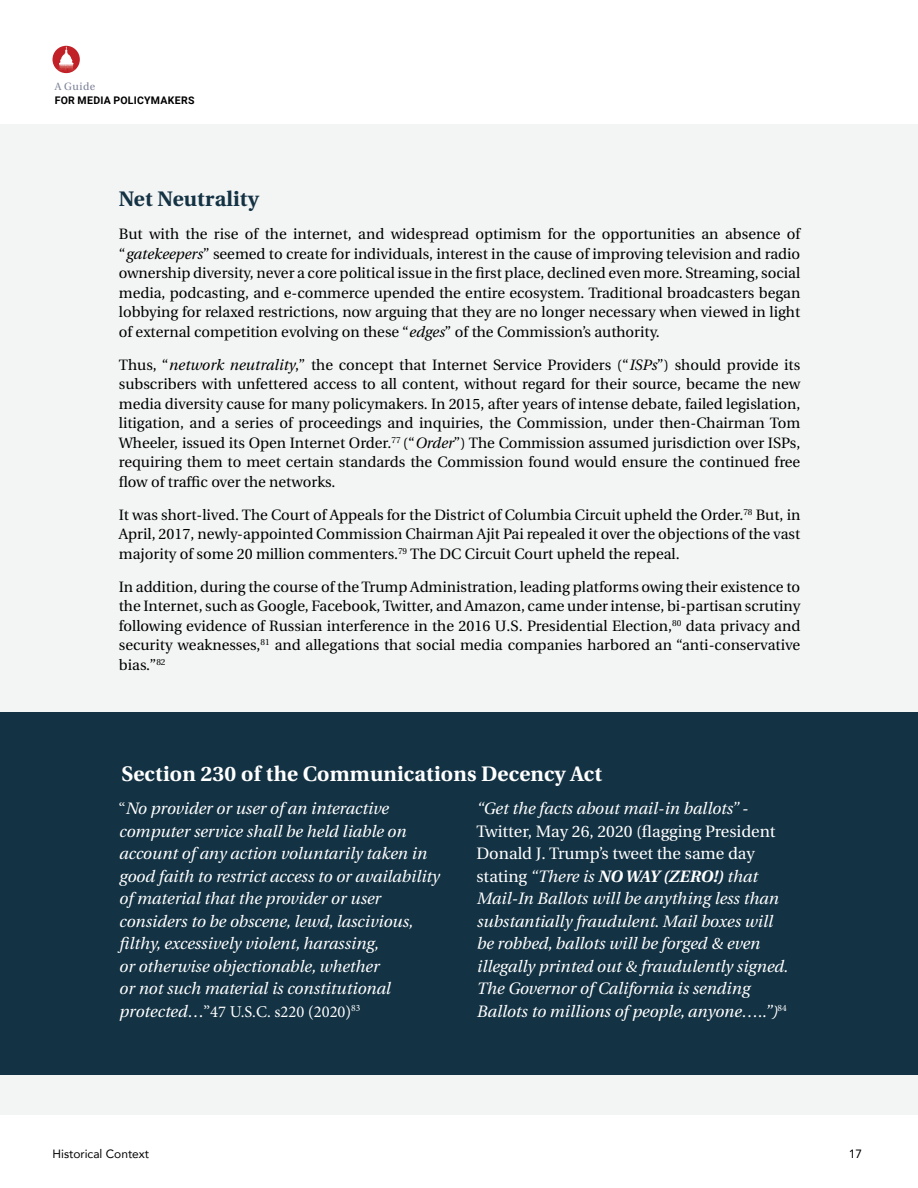
<style>
.page{position:relative;width:918px;height:1188px;background:#fff}
.page>*{position:absolute;margin:0;border:0;box-sizing:border-box;transform-origin:0 0}
.t1{font:700 21px "Heuristica";letter-spacing:.01em;color:#fff}
.t2{font:700 21px "Heuristica";letter-spacing:.01em;color:#133243}
.t3{font:italic 16.5px/22.5px "Heuristica";color:#fff}
.t4{font:16.5px "Minion Pro";color:#fff}
.t5{font:15px/19.5px "Heuristica";color:#000;text-align:justify}
.t6{font:12px "Avenir";color:#000}
.t7{font:700 10.5px "Roboto";letter-spacing:.03em;color:#000}
.t8{font:10.5px "Heuristica";letter-spacing:.04em;color:#787e95}
.s1{font-style:italic}
.s2{font-family:"Minion Pro";font-style:normal}
.s3{font-family:"Heuristica";font-style:italic}
.s4{font-style:normal}
.s5{font-weight:700}
</style>
<div class="page">
<div style="left:0;top:124px;width:918px;height:991px;background:#f3f4f4"></div>
<svg style="left:52px;top:46px;width:28px;height:27px"></svg>
<svg style="left:59px;top:47px;width:15px;height:18px"></svg>
<img style="left:59px;top:64px;width:14px;height:5px">
<div style="left:0;top:712px;width:918px;height:362px;background:#133243"></div>
<p class="t8" style="left:55px;top:78px;width:42px">A Guide</p>
<p class="t7" style="left:55px;top:92px;width:141px">FOR MEDIA POLICYMAKERS</p>
<h1 class="t2" style="left:119px;top:182px;width:142px">Net Neutrality</h1>
<p class="t5" style="left:119px;top:224px;width:683px">But with the rise of the internet, and widespread optimism for the opportunities an absence of “<span class="s1">gatekeepers</span>” seemed to create for individuals, interest in the cause of improving television and radio ownership diversity, never a core political issue in the first place, declined even more. Streaming, social media, podcasting, and e-commerce upended the entire ecosystem. Traditional broadcasters began lobbying for relaxed restrictions, now arguing that they are no longer necessary when viewed in light of external competition evolving on these “<span class="s1">edges</span>” of the Commission’s authority.</p>
<p class="t5" style="left:119px;top:355px;width:683px">Thus, “<span class="s1">network neutrality</span>,” the concept that Internet Service Providers (“<span class="s1">ISPs</span>”) should provide its subscribers with unfettered access to all content, without regard for their source, became the new media diversity cause for many policymakers. In 2015, after years of intense debate, failed legislation, litigation, and a series of proceedings and inquiries, the Commission, under then-Chairman Tom Wheeler, issued its Open Internet Order.<sup>77</sup> (“<span class="s1">Order</span>”) The Commission assumed jurisdiction over ISPs, requiring them to meet certain standards the Commission found would ensure the continued free flow of traffic over the networks.</p>
<p class="t5" style="left:119px;top:505px;width:683px">It was short-lived. The Court of Appeals for the District of Columbia Circuit upheld the Order.<sup>78</sup> But, in April, 2017, newly-appointed Commission Chairman Ajit Pai repealed it over the objections of the vast majority of some 20 million commenters.<sup>79</sup> The DC Circuit Court upheld the repeal.</p>
<p class="t5" style="left:119px;top:577px;width:683px">In addition, during the course of the Trump Administration, leading platforms owing their existence to the Internet, such as Google, Facebook, Twitter, and Amazon, came under intense, bi-partisan scrutiny following evidence of Russian interference in the 2016 U.S. Presidential Election,<sup>80</sup> data privacy and security weaknesses,<sup>81</sup> and allegations that social media companies harbored an “anti-conservative bias.”<sup>82</sup></p>
<h1 class="t1" style="left:121px;top:757px;width:482px">Section 230 of the Communications Decency Act</h1>
<p class="t3" style="left:119px;top:796px;width:322px"><span class="s2">“</span>No provider or user of an interactive computer service shall be held liable on account of any action voluntarily taken in good faith to restrict access to or availability of material that the provider or user considers to be obscene, lewd, lascivious, filthy, excessively violent, harassing,<br>or otherwise objectionable, whether<br>or not such material is constitutional</p>
<p class="t4" style="left:119px;top:1000px;width:243px"><span class="s3">protected…</span>”47 U.S.C. s220 (2020)<sup>83</sup></p>
<p class="t3" style="left:476px;top:796px;width:273px">“Get the facts about mail-in ballots” -</p>
<p class="t3" style="left:476px;top:819px;width:313px"><span class="s4">Twitter, May 26, 2020 (flagging President Donald J. Trump’s tweet the same day stating</span> “There is <span class="s5">NO WAY (ZERO!)</span> that Mail-In Ballots will be anything less than substantially fraudulent. Mail boxes will be robbed, ballots will be forged &amp; even illegally printed out &amp; fraudulently signed.<br>The Governor of California is sending Ballots to millions of people, anyone…..”)<sup>84</sup></p>
<p class="t6" style="left:52px;top:1145px;width:98px">Historical Context</p>
<p class="t6" style="left:849px;top:1145px;width:15px">17</p>
</div>
